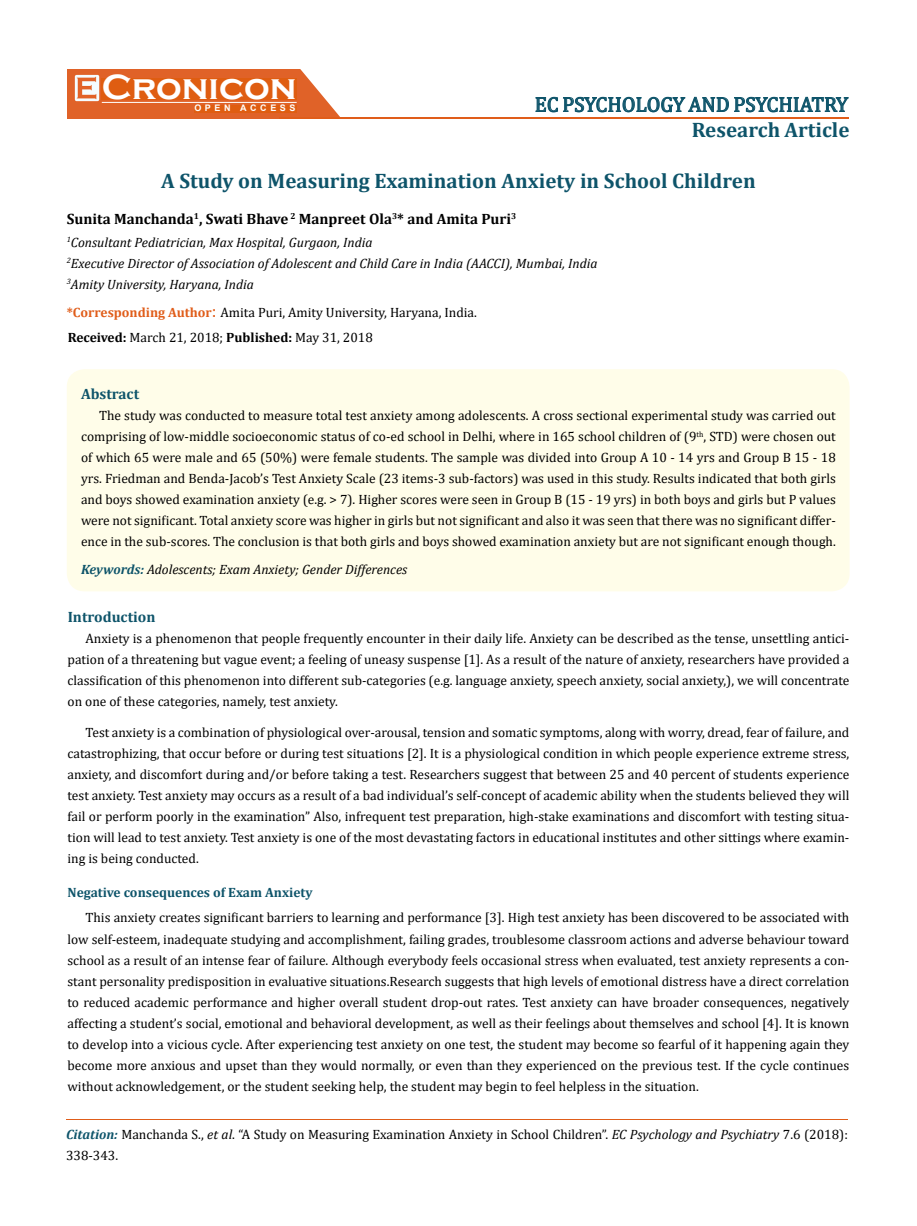
<style>
.page{position:relative;width:917px;height:1226px;background:#fff}
.page>*{position:absolute;margin:0;border:0;box-sizing:border-box;transform-origin:0 0}
.t1{font:700 36px "Copperplate Gothic";color:#fff}
.t2{font:700 21px "Cambria";color:#0e546a}
.t3{font:21px "Cambria";color:#0e546a}
.t4{font:700 15px "Cambria";color:#000}
.t5{font:700 15px "Cambria";color:#0e546a}
.t6{font:13.5px/21px "Cambria";color:#000;text-align:justify}
.t7{font:italic 13.5px/21px "Cambria";color:#000}
.t8{font:700 13.5px "Cambria";color:#0e546a}
.t9{font:700 9px "Arial";letter-spacing:.4em;color:#fff}
.s1{font-weight:700;color:#e05d1a}
.s2{font-size:18px;color:#e05d1a}
.s3{font-weight:700}
.s4{font-weight:700;color:#0e546a}
.s5{font-weight:700;font-style:italic;color:#0e546a}
.s6{font-style:italic}
</style>
<div class="page">
<div style="left:67px;top:70px;width:290px;height:49px;background:#e06228"></div>
<svg style="left:300px;top:69px;width:90px;height:49px"></svg>
<img style="left:75px;top:75px;width:24px;height:26px">
<div style="left:102px;top:79px;width:195px;height:21px;background:#df5d11"></div>
<div style="left:194px;top:105px;width:103px;height:7px;background:#df5d11"></div>
<svg style="left:535px;top:97px;width:313px;height:15px"></svg>
<hr style="left:102px;top:102px;width:194px;height:1px;background:#fff">
<hr style="left:279px;top:118px;width:569px;height:1px;background:#e05d1a">
<hr style="left:66px;top:1119px;width:781px;height:1px;background:#e05d1a">
<div style="left:67px;top:369px;width:782px;height:222px;background:#fffde9;border-radius:18px"></div>
<h1 class="t1" style="left:102px;top:68px;width:196px">Cronicon</h1>
<p class="t9" style="left:194px;top:102px;width:103px">OPEN ACCESS</p>
<h2 class="t3" style="left:534px;top:92px;width:315px">EC PSYCHOLOGY AND PSYCHIATRY</h2>
<h2 class="t2" style="left:691px;top:115px;width:159px">Research Article</h2>
<h2 class="t2" style="left:161px;top:166px;width:596px">A Study on Measuring Examination Anxiety in School Children</h2>
<p class="t4" style="left:67px;top:208px;width:451px">Sunita Manchanda<sup>1</sup>, Swati Bhave <sup>2</sup> Manpreet Ola<sup>3</sup>* and Amita Puri<sup>3</sup></p>
<p class="t7" style="left:67px;top:231px;width:532px"><sup>1</sup>Consultant Pediatrician, Max Hospital, Gurgaon, India<br><sup>2</sup>Executive Director of Association of Adolescent and Child Care in India (AACCI), Mumbai, India<br><sup>3</sup>Amity University, Haryana, India</p>
<p class="t6" style="left:67px;top:299px;width:411px;line-height:25px"><span class="s1">*Corresponding Author</span><span class="s2">:</span> Amita Puri, Amity University, Haryana, India.<br><span class="s3">Received:</span> March 21, 2018; <span class="s3">Published:</span> May 31, 2018</p>
<p class="t5" style="left:81px;top:383px;width:60px">Abstract</p>
<p class="t6" style="left:81px;top:405px;width:756px;text-indent:18px">The study was conducted to measure total test anxiety among adolescents. A cross sectional experimental study was carried out comprising of low-middle socioeconomic status of co-ed school in Delhi, where in 165 school children of (9<sup>th</sup>, STD) were chosen out of which 65 were male and 65 (50%) were female students. The sample was divided into Group A 10 - 14 yrs and Group B 15 - 18 yrs. Friedman and Benda-Jacob’s Test Anxiety Scale (23 items-3 sub-factors) was used in this study. Results indicated that both girls and boys showed examination anxiety (e.g. &gt; 7). Higher scores were seen in Group B (15 - 19 yrs) in both boys and girls but P values were not significant. Total anxiety score was higher in girls but not significant and also it was seen that there was no significant differ&shy;ence in the sub-scores. The conclusion is that both girls and boys showed examination anxiety but are not significant enough though.</p>
<p class="t7" style="left:81px;top:558px;width:328px"><span class="s4">Keywords:</span> Adolescents; Exam Anxiety; Gender Differences</p>
<p class="t5" style="left:68px;top:606px;width:89px">Introduction</p>
<p class="t6" style="left:67px;top:628px;width:783px;text-indent:18px">Anxiety is a phenomenon that people frequently encounter in their daily life. Anxiety can be described as the tense, unsettling antici&shy;pation of a threatening but vague event; a feeling of uneasy suspense [1]. As a result of the nature of anxiety, researchers have provided a classification of this phenomenon into different sub-categories (e.g. language anxiety, speech anxiety, social anxiety,), we will concentrate on one of these categories, namely, test anxiety.</p>
<p class="t6" style="left:67px;top:722px;width:783px;text-indent:18px">Test anxiety is a combination of physiological over-arousal, tension and somatic symptoms, along with worry, dread, fear of failure, and catastrophizing, that occur before or during test situations [2]. It is a physiological condition in which people experience extreme stress, anxiety, and discomfort during and/or before taking a test. Researchers suggest that between 25 and 40 percent of students experience test anxiety. Test anxiety may occurs as a result of a bad individual’s self-concept of academic ability when the students believed they will fail or perform poorly in the examination” Also, infrequent test preparation, high-stake examinations and discomfort with testing situa&shy;tion will lead to test anxiety. Test anxiety is one of the most devastating factors in educational institutes and other sittings where examin&shy;ing is being conducted.</p>
<p class="t8" style="left:67px;top:882px;width:247px">Negative consequences of Exam Anxiety</p>
<p class="t6" style="left:67px;top:907px;width:783px;text-indent:18px">This anxiety creates significant barriers to learning and performance [3]. High test anxiety has been discovered to be associated with low self-esteem, inadequate studying and accomplishment, failing grades, troublesome classroom actions and adverse behaviour toward school as a result of an intense fear of failure. Although everybody feels occasional stress when evaluated, test anxiety represents a con&shy;stant personality predisposition in evaluative situations.Research suggests that high levels of emotional distress have a direct correlation to reduced academic performance and higher overall student drop-out rates. Test anxiety can have broader consequences, negatively affecting a student’s social, emotional and behavioral development, as well as their feelings about themselves and school [4]. It is known to develop into a vicious cycle. After experiencing test anxiety on one test, the student may become so fearful of it happening again they become more anxious and upset than they would normally, or even than they experienced on the previous test. If the cycle continues without acknowledgement, or the student seeking help, the student may begin to feel helpless in the situation.</p>
<p class="t6" style="left:66px;top:1123px;width:783px"><span class="s5">Citation:</span> Manchanda S., <span class="s6">et al</span>. “A Study on Measuring Examination Anxiety in School Children”. <span class="s6">EC Psychology and Psychiatry</span> 7.6 (2018):<br>338-343.</p>
</div>
